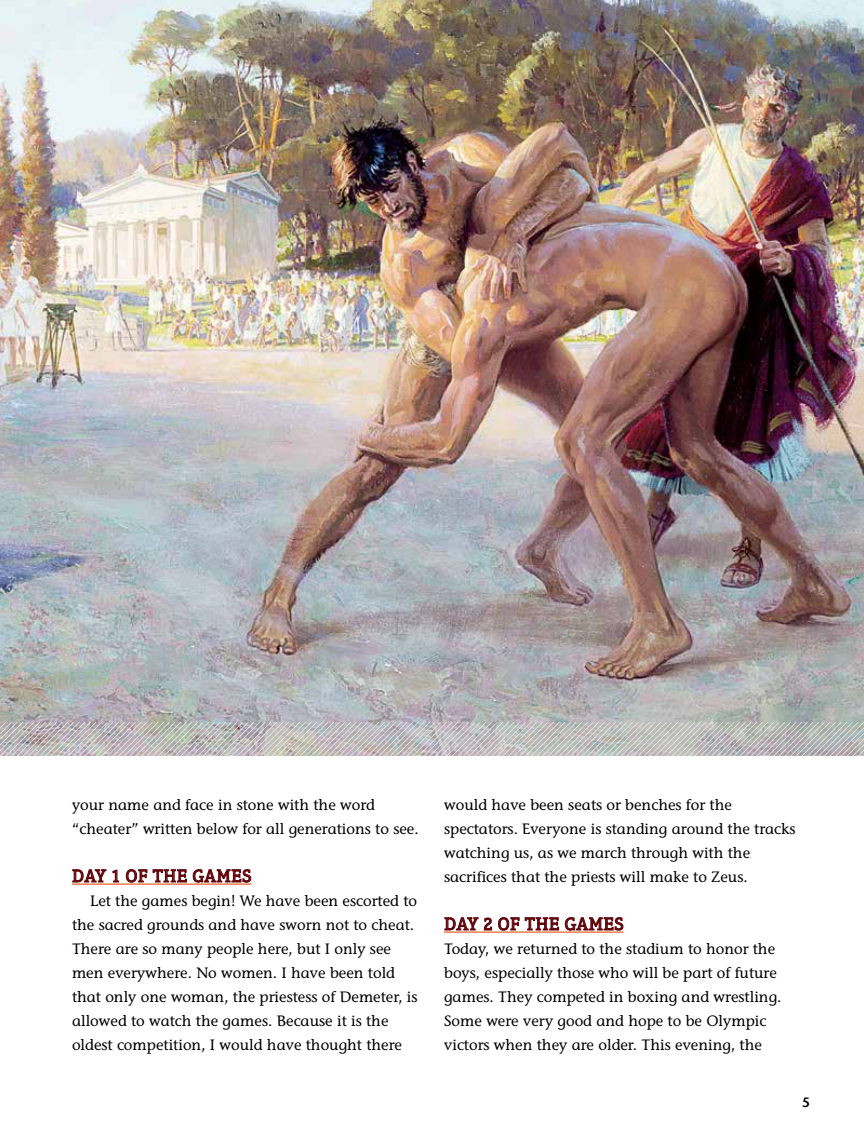
<style>
.page{position:relative;width:864px;height:1134px;background:#fff}
.page>*{position:absolute;margin:0;border:0;box-sizing:border-box;transform-origin:0 0}
.t1{font:18px "Aptifer Slab Com";letter-spacing:.025em;color:#5f0309}
.t2{font:15px/24px "Stone Informal";color:#000}
.t3{font:600 13.5px "Stone Sans";color:#000}
</style>
<div class="page">
<img style="left:0;top:0;width:864px;height:722px">
<hr style="left:72px;top:883px;width:180px;height:2px;background:#f15a22">
<svg style="left:72px;top:869px;width:47px;height:14px"></svg>
<svg style="left:126px;top:869px;width:61px;height:14px"></svg>
<svg style="left:193px;top:869px;width:59px;height:14px"></svg>
<hr style="left:444px;top:931px;width:180px;height:2px;background:#f15a22">
<svg style="left:444px;top:917px;width:48px;height:14px"></svg>
<svg style="left:498px;top:917px;width:61px;height:14px"></svg>
<svg style="left:565px;top:917px;width:59px;height:14px"></svg>
<svg style="left:0;top:722px;width:864px;height:34px;background:#bebcbd"></svg>
<p class="t2" style="left:72px;top:793px;width:348px">your name and face in stone with the word “cheater” written below for all generations to see.</p>
<p class="t1" style="left:72px;top:866px;width:181px">DAY 1 OF THE GAMES</p>
<p class="t2" style="left:72px;top:889px;width:347px;text-indent:18px">Let the games begin! We have been escorted to the sacred grounds and have sworn not to cheat.<br>There are so many people here, but I only see men everywhere. No women. I have been told that only one woman, the priestess of Demeter, is allowed to watch the games. Because it is the oldest competition, I would have thought there</p>
<p class="t2" style="left:444px;top:793px;width:353px">would have been seats or benches for the spectators. Everyone is standing around the tracks watching us, as we march through with the sacrifices that the priests will make to Zeus.</p>
<p class="t1" style="left:444px;top:914px;width:181px">DAY 2 OF THE GAMES</p>
<p class="t2" style="left:444px;top:937px;width:339px">Today, we returned to the stadium to honor the boys, especially those who will be part of future games. They competed in boxing and wrestling.<br>Some were very good and hope to be Olympic victors when they are older. This evening, the</p>
<p class="t3" style="left:802px;top:1094px;width:9px">5</p>
</div>
